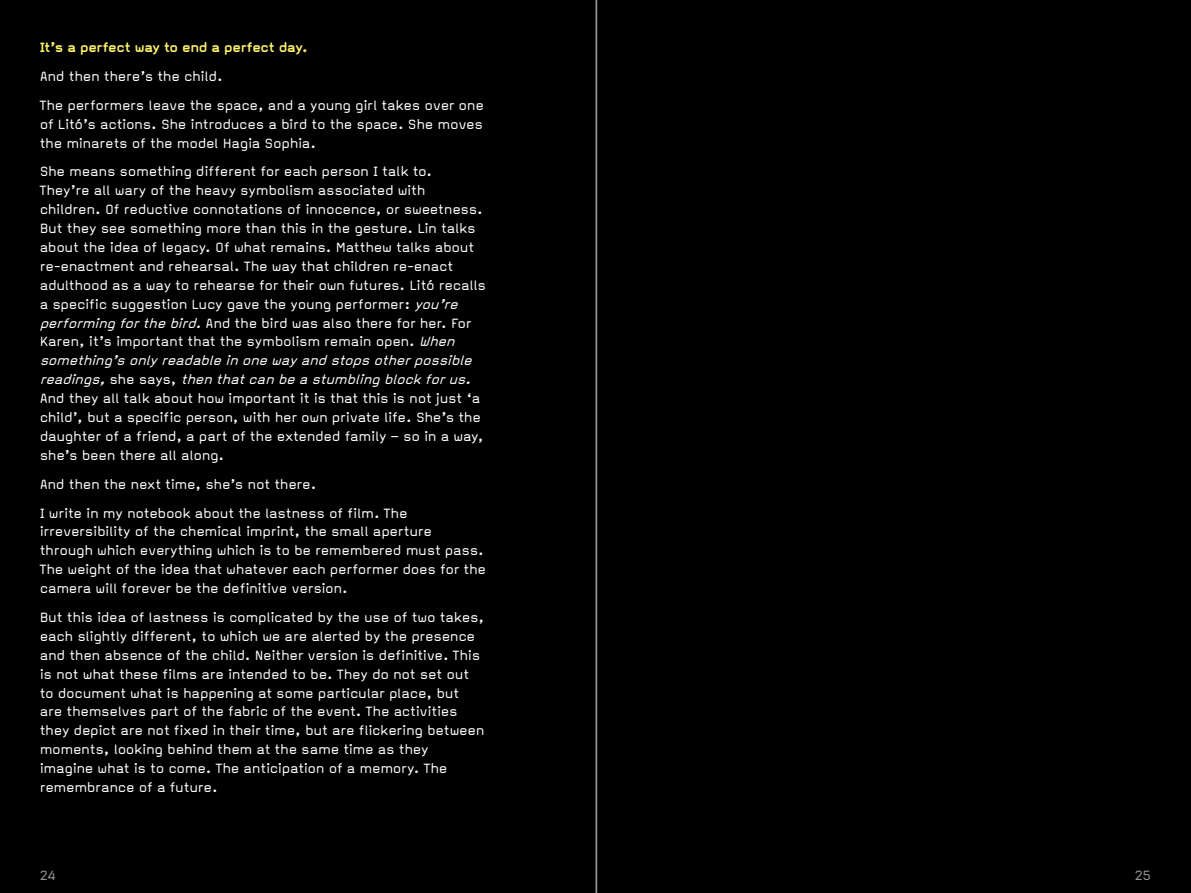
<style>
.page{position:relative;width:1191px;height:893px;background:#000}
.page>*{position:absolute;margin:0;border:0;box-sizing:border-box;transform-origin:0 0}
.t1{font:15.75px/18.9px "Magda Clean";letter-spacing:-.025em;color:#fff}
.t2{font:700 15.75px "Magda Clean";letter-spacing:-.025em;color:#fff56d}
.t3{font:15.75px "Magda Clean";color:#939598}
.s1{font-style:italic}
</style>
<div class="page">
<hr style="left:595px;top:0;width:2px;height:893px;background:#939598">
<p class="t2" style="left:40px;top:39px;width:270px">It’s a perfect way to end a perfect day.</p>
<p class="t1" style="left:40px;top:62px;width:446px;line-height:28.9px">And then there’s the child.<br>The performers leave the space, and a young girl takes over one</p>
<p class="t1" style="left:40px;top:114px;width:445px">of Litó’s actions. She introduces a bird to the space. She moves the minarets of the model Hagia Sophia.</p>
<p class="t1" style="left:40px;top:162px;width:448px">She means something different for each person I talk to.<br>They’re all wary of the heavy symbolism associated with children. Of reductive connotations of innocence, or sweetness.<br>But they see something more than this in the gesture. Lin talks about the idea of legacy. Of what remains. Matthew talks about re-enactment and rehearsal. The way that children re-enact adulthood as a way to rehearse for their own futures. Litó recalls a specific suggestion Lucy gave the young performer: <span class="s1">you’re performingforthebird.</span>And the bird was also there for her. For Karen, it’s important that the symbolism remain open. <span class="s1">When something’sonlyreadableinonewayandstopsotherpossible readings,</span>s h e s a y s , <span class="s1">thenthatcanbeastumblingblockforus.<br></span>And they all talk about how important it is that this is not just ‘a child’, but a specific person, with her own private life. She’s the daughter of a friend, a part of the extended family – so in a way, she’s been there all along.</p>
<p class="t1" style="left:40px;top:470px;width:369px;line-height:28.9px">And then the next time, she’s not there.<br>I write in my notebook about the lastness of film. The</p>
<p class="t1" style="left:40px;top:522px;width:448px">irreversibility of the chemical imprint, the small aperture through which everything which is to be remembered must pass.<br>The weight of the idea that whatever each performer does for the camera will forever be the definitive version.</p>
<p class="t1" style="left:40px;top:608px;width:446px">But this idea of lastness is complicated by the use of two takes, each slightly different, to which we are alerted by the presence and then absence of the child. Neither version is definitive. This is not what these films are intended to be. They do not set out to document what is happening at some particular place, but are themselves part of the fabric of the event. The activities they depict are not fixed in their time, but are flickering between moments, looking behind them at the same time as they imagine what is to come. The anticipation of a memory. The remembrance of a future.</p>
<p class="t3" style="left:40px;top:868px;width:18px">24</p>
<p class="t3" style="left:1135px;top:868px;width:18px">25</p>
</div>
